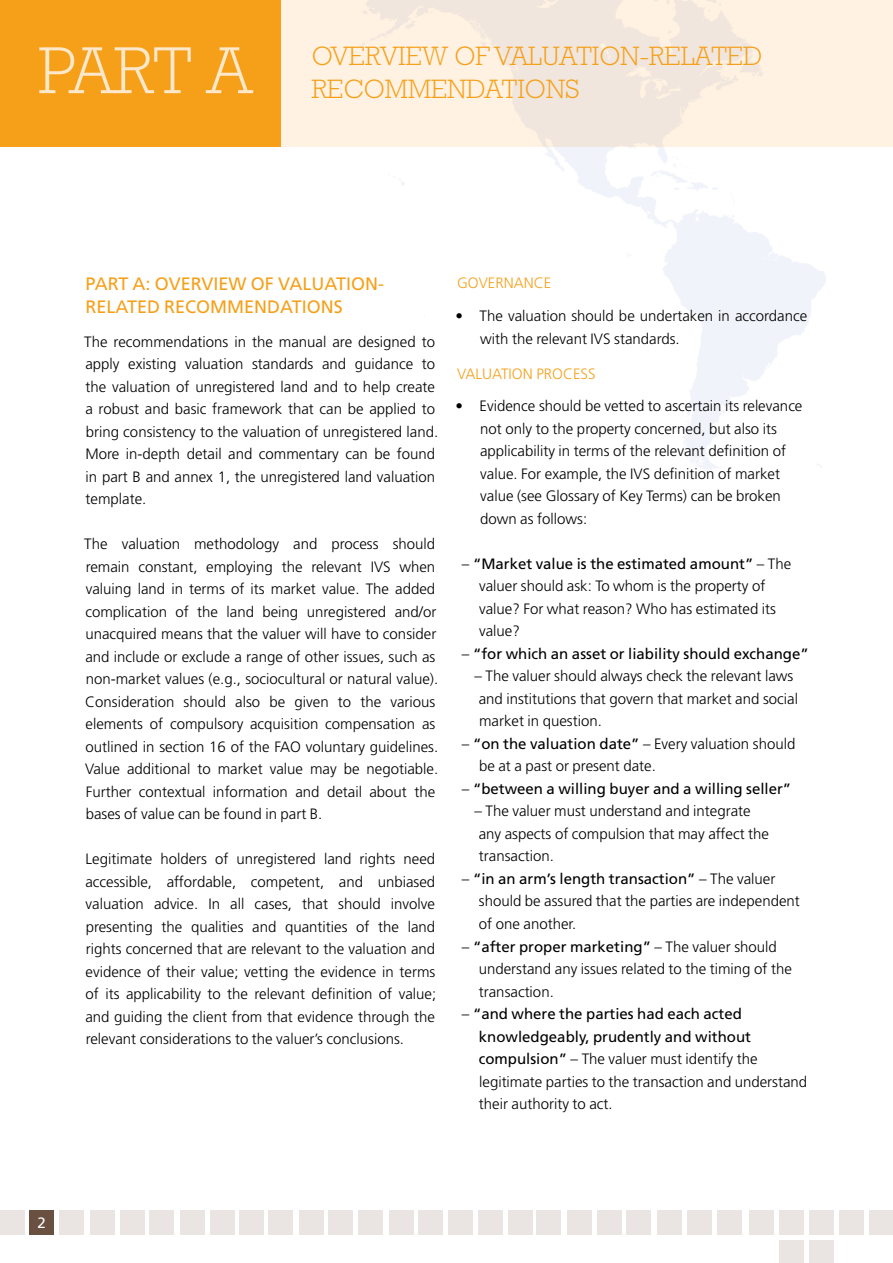
<style>
.page{position:relative;width:893px;height:1263px;background:#fff}
.page>*{position:absolute;margin:0;border:0;box-sizing:border-box;transform-origin:0 0}
.t1{font:300 67.5px "Rockwell";color:#fee8cb}
.t2{font:300 27px/33px "Rockwell";color:#f6a01a}
.t3{font:18px/22.5px "Frutiger";color:#f6a01a}
.t4{font:300 15px/22.5px "Frutiger";color:#000}
.t5{font:15px "Frutiger";color:#000}
.t6{font:300 15px "Frutiger";color:#f6a01a}
.t7{font:15px "Frutiger";color:#fff}
.s1{font-weight:400}
.s2{font-weight:300}
</style>
<div class="page">
<div style="left:0;top:1210px;width:25px;height:25px;background:#eae5e2"></div>
<div style="left:180px;top:1210px;width:25px;height:25px;background:#eae5e2"></div>
<div style="left:389px;top:1210px;width:24px;height:25px;background:#eae5e2"></div>
<div style="left:657px;top:1210px;width:25px;height:25px;background:#eae5e2"></div>
<div style="left:210px;top:1210px;width:25px;height:25px;background:#eae5e2"></div>
<div style="left:478px;top:1210px;width:25px;height:25px;background:#eae5e2"></div>
<div style="left:418px;top:1210px;width:25px;height:25px;background:#eae5e2"></div>
<div style="left:687px;top:1210px;width:25px;height:25px;background:#eae5e2"></div>
<div style="left:59px;top:1210px;width:25px;height:25px;background:#eae5e2"></div>
<div style="left:268px;top:1210px;width:25px;height:25px;background:#eae5e2"></div>
<div style="left:536px;top:1210px;width:25px;height:25px;background:#eae5e2"></div>
<div style="left:239px;top:1210px;width:25px;height:25px;background:#eae5e2"></div>
<div style="left:508px;top:1210px;width:25px;height:25px;background:#eae5e2"></div>
<div style="left:448px;top:1210px;width:25px;height:25px;background:#eae5e2"></div>
<div style="left:717px;top:1210px;width:24px;height:25px;background:#eae5e2"></div>
<div style="left:90px;top:1210px;width:25px;height:25px;background:#eae5e2"></div>
<div style="left:299px;top:1210px;width:24px;height:25px;background:#eae5e2"></div>
<div style="left:567px;top:1210px;width:25px;height:25px;background:#eae5e2"></div>
<div style="left:120px;top:1210px;width:24px;height:25px;background:#eae5e2"></div>
<div style="left:328px;top:1210px;width:25px;height:25px;background:#eae5e2"></div>
<div style="left:597px;top:1210px;width:25px;height:25px;background:#eae5e2"></div>
<div style="left:149px;top:1210px;width:25px;height:25px;background:#eae5e2"></div>
<div style="left:358px;top:1210px;width:25px;height:25px;background:#eae5e2"></div>
<div style="left:626px;top:1210px;width:25px;height:25px;background:#eae5e2"></div>
<div style="left:749px;top:1210px;width:25px;height:25px;background:#eae5e2"></div>
<div style="left:779px;top:1210px;width:25px;height:25px;background:#eae5e2"></div>
<div style="left:779px;top:1240px;width:25px;height:23px;background:#eae5e2"></div>
<div style="left:809px;top:1210px;width:24px;height:25px;background:#eae5e2"></div>
<div style="left:809px;top:1240px;width:24px;height:23px;background:#eae5e2"></div>
<div style="left:840px;top:1210px;width:24px;height:25px;background:#eae5e2"></div>
<div style="left:869px;top:1210px;width:24px;height:25px;background:#eae5e2"></div>
<div style="left:30px;top:1210px;width:24px;height:25px;background:#695041"></div>
<div style="left:0;top:0;width:893px;height:147px;background:linear-gradient(to bottom,#f8ede0,#fcefe1)"></div>
<div style="left:0;top:0;width:281px;height:147px;background:#f6a01a"></div>
<h1 class="t1" style="left:38px;top:32px;width:215px">PART A</h1>
<h2 class="t2" style="left:312px;top:39px;width:452px">OVERVIEW OF VALUATION-RELATED<br>RECOMMENDATIONS</h2>
<p class="t3" style="left:85px;top:273px;width:300px">PART A: OVERVIEW OF VALUATION-<br>RELATED RECOMMENDATIONS</p>
<p class="t4" style="left:84px;top:330px;width:355px">The recommendations in the manual are designed to apply existing valuation standards and guidance to the valuation of unregistered land and to help create a robust and basic framework that can be applied to bring consistency to the valuation of unregistered land.<br>More in-depth detail and commentary can be found in part B and annex 1, the unregistered land valuation template.</p>
<p class="t4" style="left:84px;top:533px;width:355px">The valuation methodology and process should remain constant, employing the relevant IVS when valuing land in terms of its market value. The added complication of the land being unregistered and/or unacquired means that the valuer will have to consider and include or exclude a range of other issues, such as non-market values (e.g., sociocultural or natural value).<br>Consideration should also be given to the various elements of compulsory acquisition compensation as outlined in section 16 of the FAO voluntary guidelines.<br>Value additional to market value may be negotiable.<br>Further contextual information and detail about the bases of value can be found in part B.</p>
<p class="t4" style="left:85px;top:848px;width:352px;text-align:justify">Legitimate holders of unregistered land rights need accessible, affordable, competent, and unbiased valuation advice. In all cases, that should involve presenting the qualities and quantities of the land rights concerned that are relevant to the valuation and evidence of their value; vetting the evidence in terms of its applicability to the relevant definition of value; and guiding the client from that evidence through the relevant considerations to the valuer’s conclusions.</p>
<p class="t6" style="left:457px;top:274px;width:96px">GOVERNANCE</p>
<p class="t4" style="left:480px;top:305px;width:328px;text-indent:-25px">• The valuation should be undertaken in accordance with the relevant IVS standards.</p>
<p class="t6" style="left:457px;top:365px;width:140px">VALUATION PROCESS</p>
<p class="t4" style="left:480px;top:395px;width:324px;text-indent:-24px">• Evidence should be vetted to ascertain its relevance not only to the property concerned, but also its applicability in terms of the relevant definition of value. For example, the IVS definition of market value (see Glossary of Key Terms) can be broken down as follows:</p>
<p class="t4" style="left:479px;top:552px;width:314px;text-indent:-17px">– <span class="s1">“Market value is the estimated amount”</span> – The valuer should ask: To whom is the property of value? For what reason? Who has estimated its value?</p>
<p class="t5" style="left:462px;top:645px;width:348px"><span class="s2">–</span> “for which an asset or liability should exchange”</p>
<p class="t4" style="left:474px;top:665px;width:325px">– The valuer should always check the relevant laws and institutions that govern that market and social market in question.</p>
<p class="t4" style="left:479px;top:732px;width:318px;text-indent:-17px">– <span class="s1">“on the valuation date”</span> – Every valuation should be at a past or present date.</p>
<p class="t5" style="left:462px;top:780px;width:331px"><span class="s2">–</span> “between a willing buyer and a willing seller”</p>
<p class="t4" style="left:474px;top:800px;width:296px">– The valuer must understand and integrate any aspects of compulsion that may affect the transaction.</p>
<p class="t4" style="left:479px;top:867px;width:322px;text-indent:-17px">– <span class="s1">“in an arm’s length transaction”</span> – The valuer should be assured that the parties are independent of one another.</p>
<p class="t4" style="left:479px;top:935px;width:315px;text-indent:-17px">– <span class="s1">“after proper marketing”</span> – The valuer should understand any issues related to the timing of the transaction.</p>
<p class="t4" style="left:479px;top:1002px;width:330px;text-indent:-17px">– <span class="s1">“and where the parties had each acted knowledgeably, prudently and without compulsion”</span> – The valuer must identify the legitimate parties to the transaction and understand their authority to act.</p>
<p class="t7" style="left:38px;top:1214px;width:10px">2</p>
</div>
